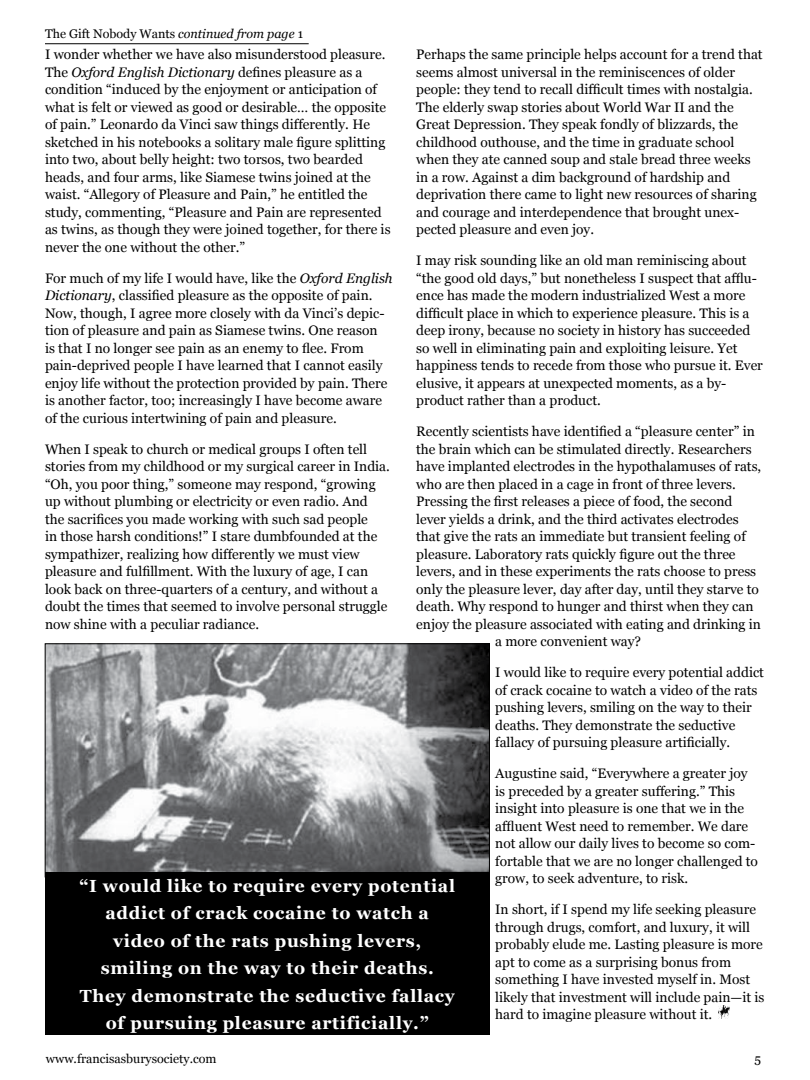
<style>
.page{position:relative;width:810px;height:1080px;background:#fff}
.page>*{position:absolute;margin:0;border:0;box-sizing:border-box;transform-origin:0 0}
.t1{font:700 17.5px/27.5px "Georgia";letter-spacing:.04em;color:#fff;text-align:center}
.t2{font:13.75px/17.5px "Georgia";color:#000}
.t3{font:12.5px "Georgia";color:#000}
.s1{font-style:italic}
</style>
<div class="page">
<svg style="left:719px;top:1006px;width:10px;height:12px"></svg>
<img style="left:47px;top:646px;width:441px;height:226px">
<div style="left:45px;top:872px;width:445px;height:163px;background:#000"></div>
<hr style="left:45px;top:43px;width:264px;height:1px;background:#000">
<p class="t3" style="left:45px;top:26px;width:260px">The Gift Nobody Wants <span class="s1">continued from page</span> 1</p>
<p class="t2" style="left:45px;top:46px;width:347px">I wonder whether we have also misunderstood pleasure.<br>The <span class="s1">Oxford English Dictionary</span> defines pleasure as a condition “induced by the enjoyment or anticipation of what is felt or viewed as good or desirable… the opposite of pain.” Leonardo da Vinci saw things differently. He sketched in his notebooks a solitary male figure splitting into two, about belly height: two torsos, two bearded heads, and four arms, like Siamese twins joined at the waist. “Allegory of Pleasure and Pain,” he entitled the study, commenting, “Pleasure and Pain are represented as twins, as though they were joined together, for there is never the one without the other.”</p>
<p class="t2" style="left:45px;top:269px;width:349px">For much of my life I would have, like the <span class="s1">Oxford English Dictionary</span>, classified pleasure as the opposite of pain.<br>Now, though, I agree more closely with da Vinci’s depic&shy;tion of pleasure and pain as Siamese twins. One reason<br>is that I no longer see pain as an enemy to flee. From pain-deprived people I have learned that I cannot easily enjoy life without the protection provided by pain. There is another factor, too; increasingly I have become aware of the curious intertwining of pain and pleasure.</p>
<p class="t2" style="left:45px;top:440px;width:346px">When I speak to church or medical groups I often tell stories from my childhood or my surgical career in India. “Oh, you poor thing,” someone may respond, “growing up without plumbing or electricity or even radio. And the sacrifices you made working with such sad people<br>in those harsh conditions!” I stare dumbfounded at the sympathizer, realizing how differently we must view pleasure and fulfillment. With the luxury of age, I can look back on three-quarters of a century, and without a doubt the times that seemed to involve personal struggle now shine with a peculiar radiance.</p>
<p class="t2" style="left:416px;top:46px;width:348px">Perhaps the same principle helps account for a trend that seems almost universal in the reminiscences of older people: they tend to recall difficult times with nostalgia.<br>The elderly swap stories about World War II and the Great Depression. They speak fondly of blizzards, the childhood outhouse, and the time in graduate school when they ate canned soup and stale bread three weeks in a row. Against a dim background of hardship and deprivation there came to light new resources of sharing and courage and interdependence that brought unex&shy;pected pleasure and even joy.</p>
<p class="t2" style="left:416px;top:252px;width:348px">I may risk sounding like an old man reminiscing about “the good old days,” but nonetheless I suspect that afflu&shy;ence has made the modern industrialized West a more difficult place in which to experience pleasure. This is a deep irony, because no society in history has succeeded so well in eliminating pain and exploiting leisure. Yet happiness tends to recede from those who pursue it. Ever elusive, it appears at unexpected moments, as a by&shy;product rather than a product.</p>
<p class="t2" style="left:416px;top:423px;width:340px">Recently scientists have identified a “pleasure center” in</p>
<p class="t2" style="left:416px;top:440px;width:337px">the brain which can be stimulated directly. Researchers</p>
<p class="t2" style="left:416px;top:458px;width:347px">have implanted electrodes in the hypothalamuses of rats,</p>
<p class="t2" style="left:416px;top:475px;width:321px">who are then placed in a cage in front of three levers.</p>
<p class="t2" style="left:416px;top:493px;width:318px">Pressing the first releases a piece of food, the second</p>
<p class="t2" style="left:416px;top:510px;width:324px">lever yields a drink, and the third activates electrodes</p>
<p class="t2" style="left:416px;top:528px;width:331px">that give the rats an immediate but transient feeling of</p>
<p class="t2" style="left:416px;top:545px;width:321px">pleasure. Laboratory rats quickly figure out the three</p>
<p class="t2" style="left:416px;top:563px;width:341px">levers, and in these experiments the rats choose to press</p>
<p class="t2" style="left:416px;top:580px;width:344px">only the pleasure lever, day after day, until they starve to</p>
<p class="t2" style="left:416px;top:598px;width:339px">death. Why respond to hunger and thirst when they can</p>
<p class="t2" style="left:416px;top:615px;width:346px">enjoy the pleasure associated with eating and drinking in</p>
<p class="t2" style="left:495px;top:633px;width:148px">a more convenient way?</p>
<p class="t2" style="left:495px;top:664px;width:270px">I would like to require every potential addict of crack cocaine to watch a video of the rats pushing levers, smiling on the way to their deaths. They demonstrate the seductive fallacy of pursuing pleasure artificially.</p>
<p class="t2" style="left:495px;top:765px;width:264px">Augustine said, “Everywhere a greater joy is preceded by a greater suffering.” This insight into pleasure is one that we in the affluent West need to remember. We dare not allow our daily lives to become so com&shy;fortable that we are no longer challenged to grow, to seek adventure, to risk.</p>
<p class="t2" style="left:495px;top:901px;width:271px">In short, if I spend my life seeking pleasure through drugs, comfort, and luxury, it will probably elude me. Lasting pleasure is more apt to come as a surprising bonus from something I have invested myself in. Most likely that investment will include pain—it is hard to imagine pleasure without it.</p>
<p class="t1" style="left:79px;top:872px;width:377px">“I would like to require every potential addict of crack cocaine to watch a video of the rats pushing levers, smiling on the way to their deaths.<br>They demonstrate the seductive fallacy of pursuing pleasure artificially.”</p>
<p class="t3" style="left:46px;top:1051px;width:172px">www.francisasburysociety.com</p>
<p class="t3" style="left:754px;top:1051px;width:8px">5</p>
</div>
